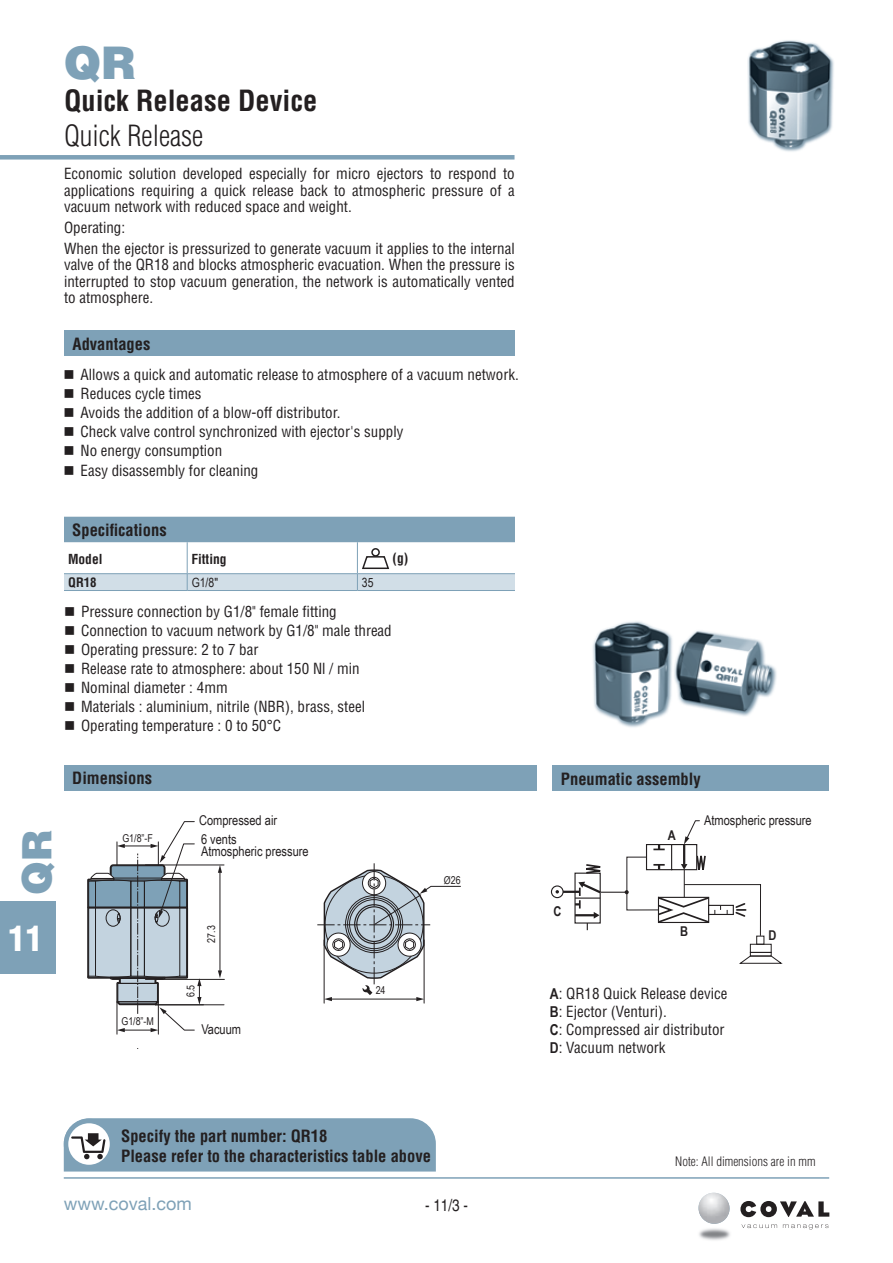
<style>
.page{position:relative;width:893px;height:1263px;background:#fff}
.page>*{position:absolute;margin:0;border:0;box-sizing:border-box;transform-origin:0 0}
.t1{font:900 45px "Helvetica";color:#7ea1b7}
.t2{font:900 40.5px "Helvetica";color:#7ea1b7}
.t3{font:900 condensed 34.5px "Helvetica";color:#fff}
.t4{font:700 condensed 28.5px "Helvetica";color:#231f20}
.t5{font:300 condensed 28.5px "Helvetica";color:#231f20}
.t6{font:18px "Helvetica Neue";color:#7ea1b7}
.t7{font:700 condensed 16.5px/19.8px "Helvetica";color:#231f20}
.t8{font:condensed 16.5px "Helvetica";color:#231f20}
.t9{font:condensed 15px/16.5px "Helvetica";color:#231f20;text-align:justify}
.t10{font:13.5px/12px "Arial Narrow";color:#231f20}
.t11{font:700 condensed 13.5px "Helvetica";color:#231f20}
.t12{font:700 13.5px "Arial Narrow";color:#231f20}
.t13{font:300 condensed 12.75px "Helvetica";color:#231f20}
.t14{font:12.75px "Arial Narrow";color:#231f20}
.t15{font:700 condensed 12.75px "Helvetica";color:#231f20}
.t16{font:10.8px "Arial Narrow";color:#231f20}
.s1{font-family:"Arial Narrow";font-weight:700;font-stretch:normal}
</style>
<div class="page">
<div style="left:0;top:901px;width:55px;height:73px;background:#7ea1b7"></div>
<hr style="left:64px;top:1177px;width:765px;height:2px;background:#7ea1b7">
<img style="left:699px;top:1228px;width:31px;height:12px">
<svg style="left:741px;top:1224px;width:36px;height:4px"></svg>
<svg style="left:783px;top:1224px;width:45px;height:5px"></svg>
<svg style="left:740px;top:1201px;width:89px;height:16px"></svg>
<svg style="left:720px;top:1208px;width:9px;height:11px"></svg>
<img style="left:698px;top:1193px;width:22px;height:31px">
<div style="left:0;top:155px;width:514px;height:5px;background:#7ea1b7"></div>
<div style="left:552px;top:765px;width:277px;height:25px;background:#7ea1b7"></div>
<div style="left:64px;top:765px;width:472px;height:25px;background:#7ea1b7"></div>
<div style="left:64px;top:330px;width:451px;height:26px;background:#7ea1b7"></div>
<div style="left:64px;top:517px;width:451px;height:25px;background:#7ea1b7"></div>
<hr style="left:187px;top:542px;width:1px;height:31px;background:#7ea1b7">
<hr style="left:357px;top:542px;width:1px;height:31px;background:#7ea1b7">
<hr style="left:64px;top:590px;width:123px;height:1px;background:#7ea1b7">
<hr style="left:187px;top:590px;width:170px;height:1px;background:#7ea1b7">
<hr style="left:357px;top:590px;width:158px;height:1px;background:#7ea1b7">
<svg style="left:64px;top:555px;width:451px;height:35px"></svg>
<div style="left:371px;top:548px;width:9px;height:9px;border:2px solid #231f20;border-radius:50%"></div>
<img style="left:747px;top:40px;width:87px;height:112px">
<hr style="left:145px;top:979px;width:79px;height:1px;background:#231f20">
<hr style="left:220px;top:871px;width:1px;height:101px;background:#231f20">
<svg style="left:218px;top:865px;width:4px;height:8px"></svg>
<svg style="left:218px;top:970px;width:4px;height:8px"></svg>
<hr style="left:155px;top:1004px;width:69px;height:1px;background:#231f20">
<hr style="left:145px;top:864px;width:79px;height:1px;background:#231f20">
<hr style="left:117px;top:1002px;width:1px;height:32px;background:#231f20">
<hr style="left:158px;top:1002px;width:1px;height:32px;background:#231f20">
<svg style="left:87px;top:821px;width:114px;height:211px"></svg>
<div style="left:750px;top:944px;width:22px;height:9px;border:1px solid #231f20"></div>
<div style="left:756px;top:935px;width:8px;height:10px;border:1px solid #231f20"></div>
<svg style="left:739px;top:955px;width:44px;height:9px"></svg>
<div style="left:750px;top:952px;width:22px;height:4px;border:1px solid #231f20"></div>
<hr style="left:557px;top:891px;width:23px;height:2px;background:#231f20">
<svg style="left:551px;top:886px;width:12px;height:11px"></svg>
<div style="left:551px;top:885px;width:13px;height:13px;border:1px solid #231f20;border-radius:50%"></div>
<svg style="left:574px;top:820px;width:187px;height:117px"></svg>
<hr style="left:324px;top:940px;width:1px;height:63px;background:#231f20">
<hr style="left:424px;top:940px;width:1px;height:63px;background:#231f20">
<svg style="left:318px;top:863px;width:143px;height:138px"></svg>
<img style="left:593px;top:621px;width:184px;height:107px">
<svg style="left:64px;top:1118px;width:372px;height:53px;background:#86a5ba"></svg>
<div style="left:64px;top:1119px;width:50px;height:50px;border:4px solid #7ea1b7;border-radius:50%"></div>
<h1 class="t1" style="left:64px;top:33px;width:74px">QR</h1>
<h3 class="t4" style="left:64px;top:83px;width:255px">Quick Release Device</h3>
<h3 class="t5" style="left:64px;top:118px;width:141px">Quick Release</h3>
<p class="t9" style="left:64px;top:166px;width:452px">Economic solution developed especially for micro ejectors to respond to applications requiring a quick release back to atmospheric pressure of a vacuum network with reduced space and weight.</p>
<p class="t9" style="left:64px;top:217px;width:452px;line-height:20.7px">Operating:<br>When the ejector is pressurized to generate vacuum it applies to the internal</p>
<p class="t9" style="left:64px;top:257px;width:452px">valve of the QR18 and blocks atmospheric evacuation. When the pressure is interrupted to stop vacuum generation, the network is automatically vented to atmosphere.</p>
<p class="t7" style="left:73px;top:334px;width:79px">Advantages</p>
<p class="t9" style="left:64px;top:366px;width:457px">■ Allows a quick and automatic release to atmosphere of a vacuum network.</p>
<p class="t9" style="left:64px;top:385px;width:139px">■ Reduces cycle times</p>
<p class="t9" style="left:64px;top:404px;width:278px">■ Avoids the addition of a blow-off distributor.</p>
<p class="t9" style="left:64px;top:424px;width:341px">■ Check valve control synchronized with ejector's supply</p>
<p class="t9" style="left:64px;top:443px;width:160px">■ No energy consumption</p>
<p class="t9" style="left:64px;top:462px;width:196px">■ Easy disassembly for cleaning</p>
<p class="t7" style="left:72px;top:520px;width:96px">Specifications</p>
<p class="t11" style="left:68px;top:550px;width:36px">Model</p>
<p class="t11" style="left:191px;top:550px;width:37px">Fitting</p>
<p class="t15" style="left:68px;top:574px;width:30px">QR18</p>
<p class="t14" style="left:192px;top:573px;width:28px">G1/8"</p>
<p class="t14" style="left:362px;top:573px;width:13px">35</p>
<p class="t11" style="left:393px;top:550px;width:17px">(g)</p>
<p class="t9" style="left:64px;top:603px;width:274px">■ Pressure connection by G1/8" female fitting</p>
<p class="t9" style="left:64px;top:622px;width:329px">■ Connection to vacuum network by G1/8" male thread</p>
<p class="t9" style="left:64px;top:641px;width:196px">■ Operating pressure: 2 to 7 bar</p>
<p class="t9" style="left:64px;top:660px;width:297px">■ Release rate to atmosphere: about 150 Nl / min</p>
<p class="t9" style="left:64px;top:679px;width:165px">■ Nominal diameter : 4mm</p>
<p class="t9" style="left:64px;top:698px;width:303px">■ Materials : aluminium, nitrile (NBR), brass, steel</p>
<p class="t9" style="left:64px;top:717px;width:219px">■ Operating temperature : 0 to 50°C</p>
<h2 class="t2" style="left:11px;top:895px;width:67px;rotate:-90deg">QR</h2>
<h3 class="t3" style="left:9px;top:917px;width:36px">11</h3>
<p class="t7" style="left:72px;top:768px;width:81px">Dimensions</p>
<p class="t7" style="left:561px;top:769px;width:141px">Pneumatic assembly</p>
<p class="t16" style="left:122px;top:830px;width:32px">G1/8”-F</p>
<p class="t16" style="left:121px;top:1013px;width:34px">G1/8”-M</p>
<p class="t10" style="left:199px;top:814px;width:80px">Compressed air</p>
<p class="t10" style="left:201px;top:833px;width:109px">6 vents<br>Atmospheric pressure</p>
<p class="t16" style="left:203px;top:943px;width:19px;rotate:-90deg">27.3</p>
<p class="t16" style="left:183px;top:997px;width:14px;rotate:-90deg">6.5</p>
<p class="t10" style="left:201px;top:1023px;width:41px">Vacuum</p>
<p class="t16" style="left:376px;top:982px;width:11px">24</p>
<p class="t16" style="left:444px;top:872px;width:18px">Ø26</p>
<p class="t12" style="left:554px;top:901px;width:9px">C</p>
<p class="t12" style="left:668px;top:825px;width:9px">A</p>
<p class="t10" style="left:704px;top:814px;width:109px">Atmospheric pressure</p>
<p class="t12" style="left:680px;top:921px;width:9px">B</p>
<p class="t12" style="left:769px;top:925px;width:9px">D</p>
<p class="t9" style="left:550px;top:984px;width:179px;line-height:18px;text-align:left"><span class="s1">A</span>: QR18 Quick Release device<br><span class="s1">B</span>: Ejector (Venturi).<br><span class="s1">C</span>: Compressed air distributor<br><span class="s1">D</span>: Vacuum network</p>
<p class="t7" style="left:121px;top:1126px;width:311px">Specify the part number: QR18<br>Please refer to the characteristics table above</p>
<p class="t6" style="left:64px;top:1190px;width:129px">www.coval.com</p>
<p class="t8" style="left:425px;top:1196px;width:44px">- 11/3 -</p>
<p class="t13" style="left:675px;top:1153px;width:142px">Note: All dimensions are in mm</p>
</div>
